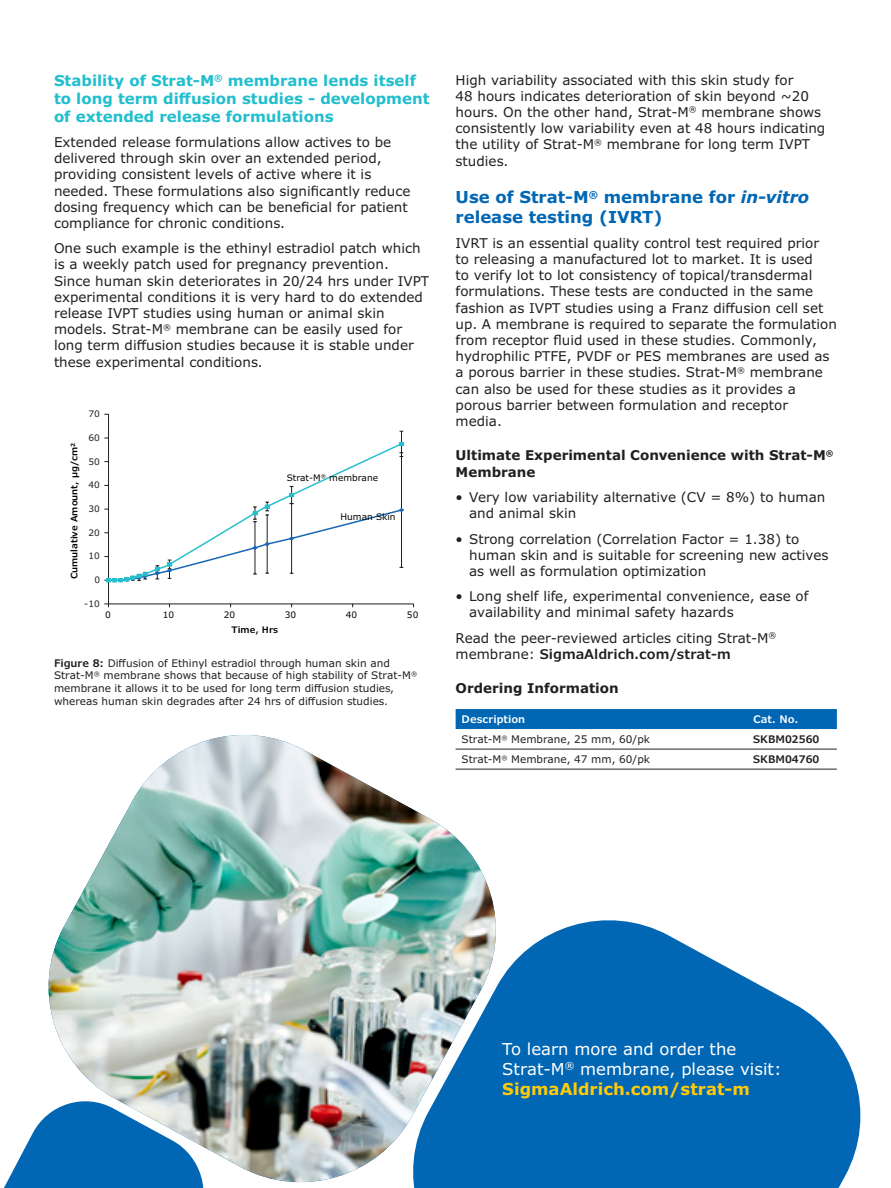
<style>
.page{position:relative;width:891px;height:1188px;background:#fff}
.page>*{position:absolute;margin:0;border:0;box-sizing:border-box;transform-origin:0 0}
.Body_Copy_9_11{font:16.5px/19.8px "Verdana Pro";color:#fff}
.Section_Head_11_13{font:700 16.5px/19.5px "Verdana Pro";color:#0166b3}
.Body_Head_10_12{font:700 15px/18px "Verdana Pro";color:#21bece}
.Body_Copy_9_11-2{font:13.5px/16.2px "Verdana Pro";color:#231f20}
.Body_Subhead_9_11{font:700 13.5px/16.5px "Verdana Pro";color:#231f20}
.Caption_7_9{font:10.5px/12.6px "Verdana Pro";color:#231f20}
.Table_Body_7_9{font:10.5px "Verdana Pro";color:#231f20}
.Table_Head_7_9{font:600 10.5px "Verdana Pro";color:#fff}
.Table_Body_7_9-2{font:600 10.5px "Verdana Pro";color:#231f20}
.t1{font:9px "Verdana";color:#050504}
.t2{font:600 9px "Verdana Pro";color:#050504}
.t3{font:9px "Verdana";color:#231f20}
.s1{font-weight:600}
.s2{font-style:italic}
.s3{font-weight:700;color:#feca0a}
</style>
<div class="page">
<img style="left:48px;top:735px;width:449px;height:448px">
<svg style="left:4px;top:1093px;width:208px;height:95px"></svg>
<svg style="left:395px;top:902px;width:466px;height:286px;fill:#0166b3"></svg>
<div style="left:456px;top:709px;width:381px;height:20px;background:#0166b3"></div>
<hr style="left:456px;top:749px;width:291px;height:1px;background:#231f20">
<hr style="left:747px;top:749px;width:90px;height:1px;background:#231f20">
<hr style="left:456px;top:769px;width:291px;height:1px;background:#231f20">
<hr style="left:747px;top:769px;width:90px;height:1px;background:#231f20">
<hr style="left:108px;top:414px;width:1px;height:190px;background:#211e1e">
<hr style="left:109px;top:604px;width:305px;height:1px;background:#211e1e">
<svg style="left:104px;top:431px;width:301px;height:152px"></svg>
<p class="Body_Head_10_12" style="left:54px;top:71px;width:377px">Stability of Strat-M<sup>®</sup> membrane lends itself to long term diffusion studies - development of extended release formulations</p>
<p class="Body_Copy_9_11-2" style="left:54px;top:134px;width:358px">Extended release formulations allow actives to be delivered through skin over an extended period, providing consistent levels of active where it is needed. These formulations also significantly reduce dosing frequency which can be beneficial for patient compliance for chronic conditions.</p>
<p class="Body_Copy_9_11-2" style="left:54px;top:240px;width:377px">One such example is the ethinyl estradiol patch which is a weekly patch used for pregnancy prevention.<br>Since human skin deteriorates in 20/24 hrs under IVPT experimental conditions it is very hard to do extended release IVPT studies using human or animal skin models. Strat-M<sup>®</sup> membrane can be easily used for long term diffusion studies because it is stable under these experimental conditions.</p>
<p class="t3" style="left:88px;top:408px;width:13px">70</p>
<p class="t2" style="left:68px;top:579px;width:138px;rotate:-90deg">Cumulative Amount, µg/cm2</p>
<p class="t3" style="left:88px;top:432px;width:13px">60</p>
<p class="t3" style="left:88px;top:456px;width:13px">50</p>
<p class="t3" style="left:88px;top:479px;width:13px">40</p>
<p class="t3" style="left:88px;top:503px;width:13px">30</p>
<p class="t3" style="left:88px;top:527px;width:13px">20</p>
<p class="t3" style="left:88px;top:550px;width:13px">10</p>
<p class="t3" style="left:94px;top:574px;width:7px">0</p>
<p class="t3" style="left:84px;top:598px;width:17px">-10</p>
<p class="t1" style="left:287px;top:472px;width:93px">Strat-M<sup>®</sup> membrane</p>
<p class="t1" style="left:341px;top:511px;width:57px">Human Skin</p>
<p class="t1" style="left:105px;top:609px;width:7px">0</p>
<p class="t1" style="left:163px;top:609px;width:13px">10</p>
<p class="t1" style="left:224px;top:609px;width:13px">20</p>
<p class="t1" style="left:285px;top:609px;width:13px">30</p>
<p class="t1" style="left:346px;top:609px;width:13px">40</p>
<p class="t1" style="left:407px;top:609px;width:13px">50</p>
<p class="t2" style="left:232px;top:624px;width:48px">Time, Hrs</p>
<p class="Caption_7_9" style="left:54px;top:657px;width:365px"><span class="s1">Figure 8:</span> Diffusion of Ethinyl estradiol through human skin and Strat-M<sup>®</sup> membrane shows that because of high stability of Strat-M<sup>® </sup>membrane it allows it to be used for long term diffusion studies, whereas human skin degrades after 24 hrs of diffusion studies.</p>
<p class="Body_Copy_9_11-2" style="left:456px;top:72px;width:371px">High variability associated with this skin study for<br>48 hours indicates deterioration of skin beyond ~20 hours. On the other hand, Strat-M<sup>®</sup> membrane shows consistently low variability even at 48 hours indicating the utility of Strat-M<sup>®</sup> membrane for long term IVPT studies.</p>
<p class="Section_Head_11_13" style="left:456px;top:187px;width:355px">Use of Strat-M<sup>®</sup> membrane for <span class="s2">in-vitro </span>release testing (IVRT)</p>
<p class="Body_Copy_9_11-2" style="left:456px;top:235px;width:383px">IVRT is an essential quality control test required prior<br>to releasing a manufactured lot to market. It is used<br>to verify lot to lot consistency of topical/transdermal formulations. These tests are conducted in the same fashion as IVPT studies using a Franz diffusion cell set up. A membrane is required to separate the formulation from receptor fluid used in these studies. Commonly, hydrophilic PTFE, PVDF or PES membranes are used as a porous barrier in these studies. Strat-M<sup>®</sup> membrane can also be used for these studies as it provides a porous barrier between formulation and receptor media.</p>
<p class="Body_Subhead_9_11" style="left:456px;top:447px;width:379px">Ultimate Experimental Convenience with Strat-M<sup>®<br></sup>Membrane</p>
<p class="Body_Copy_9_11-2" style="left:469px;top:489px;width:358px;text-indent:-14px">• Very low variability alternative (CV = 8%) to human and animal skin</p>
<p class="Body_Copy_9_11-2" style="left:469px;top:531px;width:361px;text-indent:-14px">• Strong correlation (Correlation Factor = 1.38) to human skin and is suitable for screening new actives as well as formulation optimization</p>
<p class="Body_Copy_9_11-2" style="left:469px;top:588px;width:341px;text-indent:-14px">• Long shelf life, experimental convenience, ease of availability and minimal safety hazards</p>
<p class="Body_Copy_9_11-2" style="left:456px;top:630px;width:322px">Read the peer-reviewed articles citing Strat-M<sup>® </sup>membrane: <span class="s1">SigmaAldrich.com/strat-m</span></p>
<p class="Body_Subhead_9_11" style="left:456px;top:680px;width:165px">Ordering Information</p>
<p class="Table_Head_7_9" style="left:462px;top:712px;width:65px">Description</p>
<p class="Table_Head_7_9" style="left:753px;top:712px;width:47px">Cat. No.</p>
<p class="Table_Body_7_9" style="left:462px;top:733px;width:190px">Strat-M<sup>®</sup> Membrane, 25 mm, 60/pk</p>
<p class="Table_Body_7_9-2" style="left:753px;top:732px;width:68px">SKBM02560</p>
<p class="Table_Body_7_9" style="left:462px;top:753px;width:190px">Strat-M<sup>®</sup> Membrane, 47 mm, 60/pk</p>
<p class="Table_Body_7_9-2" style="left:753px;top:753px;width:68px">SKBM04760</p>
<p class="Body_Copy_9_11" style="left:502px;top:1039px;width:281px">To learn more and order the<br>Strat-M<sup>®</sup> membrane, please visit:<br><span class="s3">SigmaAldrich.com/strat-m</span></p>
</div>
